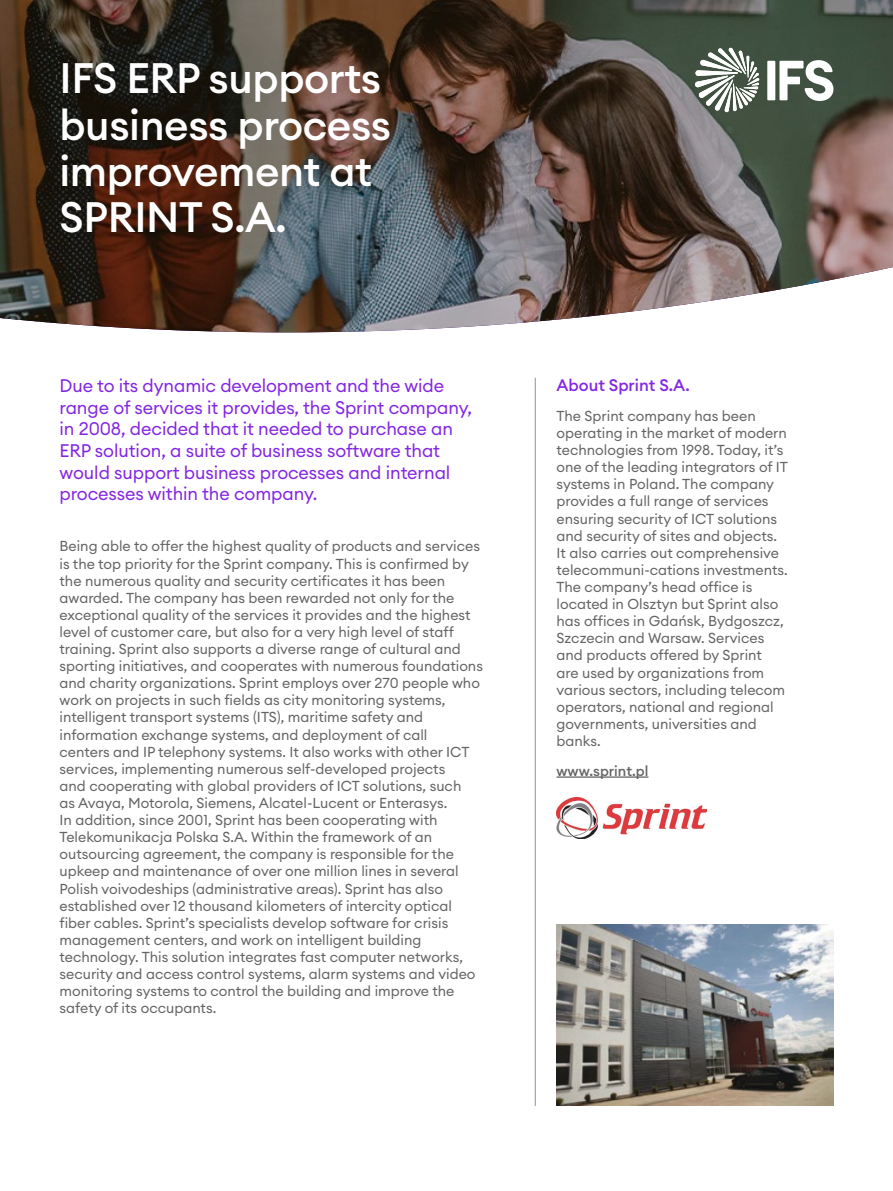
<style>
.page{position:relative;width:893px;height:1191px;background:#fff}
.page>*{position:absolute;margin:0;border:0;box-sizing:border-box;transform-origin:0 0}
.t1{font:500 42px/46.2px "Euclid Circular A";letter-spacing:-.01em;color:#fff}
.t2{font:18px/21.6px "Euclid Circular A";letter-spacing:-.005em;color:#8427e2}
.t3{font:500 16.5px "Euclid Circular A";color:#8427e2}
.t4{font:14.25px/17.1px "Euclid Circular A";color:#656565}
.t5{font:500 14.25px "Euclid Circular A";color:#656565}
</style>
<div class="page">
<hr style="left:556px;top:776px;width:92px;height:1px;background:#656565">
<hr style="left:535px;top:378px;width:1px;height:728px;background:#919191">
<img style="left:0;top:0;width:893px;height:332px">
<svg style="left:767px;top:60px;width:66px;height:41px"></svg>
<svg style="left:695px;top:48px;width:64px;height:64px"></svg>
<img style="left:556px;top:924px;width:277px;height:182px">
<img style="left:556px;top:797px;width:150px;height:42px">
<h1 class="t1" style="left:60px;top:55px;width:333px">IFS ERP supports business process improvement at<br>SPRINT S.A.</h1>
<p class="t2" style="left:60px;top:375px;width:414px">Due to its dynamic development and the wide range of services it provides, the Sprint company, in 2008, decided that it needed to purchase an ERP solution, a suite of business software that would support business processes and internal processes within the company.</p>
<p class="t4" style="left:60px;top:537px;width:425px">Being able to offer the highest quality of products and services is the top priority for the Sprint company. This is confirmed by the numerous quality and security certificates it has been awarded. The company has been rewarded not only for the exceptional quality of the services it provides and the highest level of customer care, but also for a very high level of staff training. Sprint also supports a diverse range of cultural and sporting initiatives, and cooperates with numerous foundations and charity organizations. Sprint employs over 270 people who work on projects in such fields as city monitoring systems, intelligent transport systems (ITS), maritime safety and information exchange systems, and deployment of call<br>centers and IP telephony systems. It also works with other ICT services, implementing numerous self-developed projects<br>and cooperating with global providers of ICT solutions, such<br>as Avaya, Motorola, Siemens, Alcatel-Lucent or Enterasys.<br>In addition, since 2001, Sprint has been cooperating with Telekomunikacja Polska S.A. Within the framework of an outsourcing agreement, the company is responsible for the upkeep and maintenance of over one million lines in several Polish voivodeships (administrative areas). Sprint has also established over 12 thousand kilometers of intercity optical fiber cables. Sprint’s specialists develop software for crisis management centers, and work on intelligent building technology. This solution integrates fast computer networks, security and access control systems, alarm systems and video monitoring systems to control the building and improve the safety of its occupants.</p>
<p class="t3" style="left:556px;top:374px;width:135px">About Sprint S.A.</p>
<p class="t4" style="left:556px;top:407px;width:233px">The Sprint company has been operating in the market of modern technologies from 1998. Today, it’s one of the leading integrators of IT systems in Poland. The company provides a full range of services ensuring security of ICT solutions and security of sites and objects.<br>It also carries out comprehensive telecommuni-cations investments.<br>The company’s head office is located in Olsztyn but Sprint also has offices in Gdańsk, Bydgoszcz,<br>Szczecin and Warsaw. Services and products offered by Sprint<br>are used by organizations from various sectors, including telecom operators, national and regional governments, universities and banks.</p>
<p class="t5" style="left:556px;top:761px;width:93px">www.sprint.pl</p>
</div>
